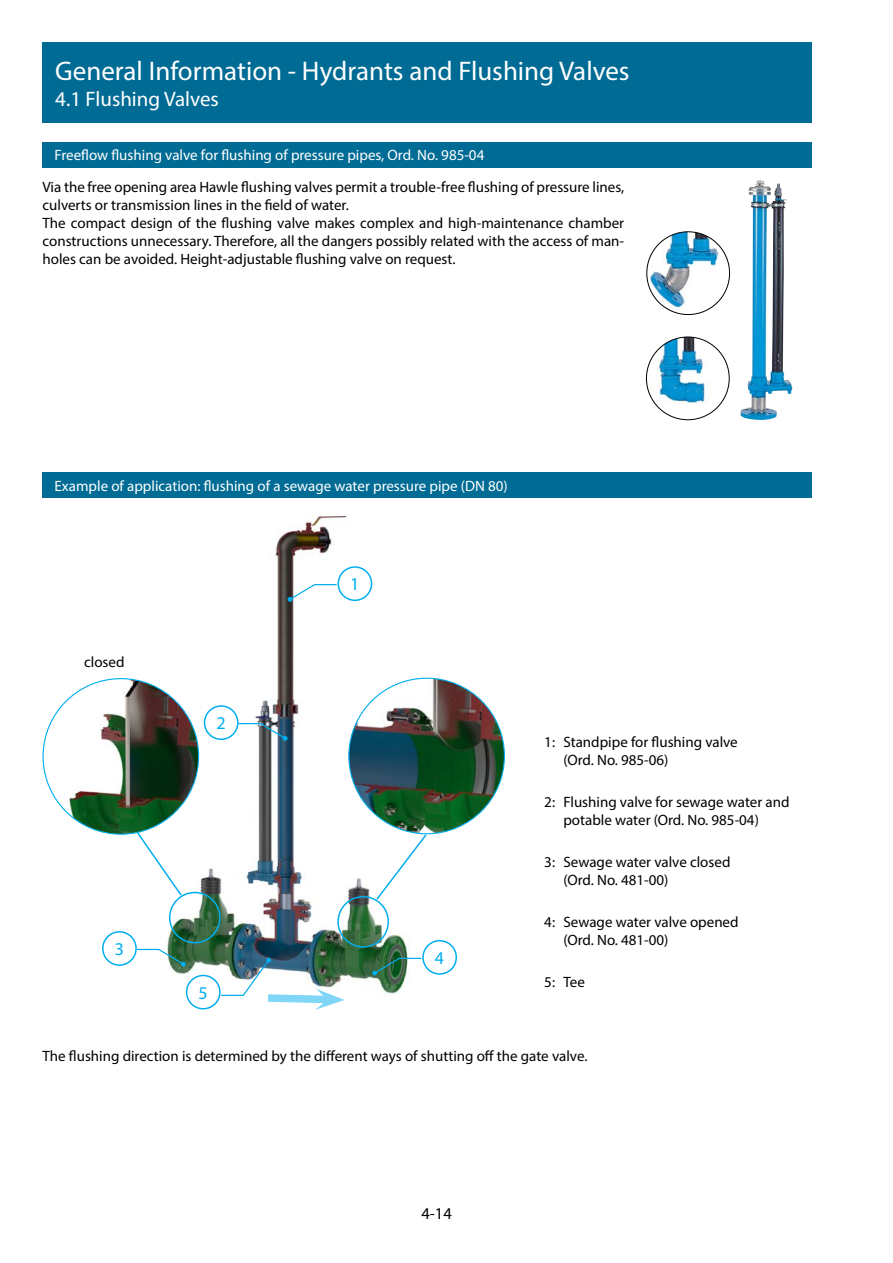
<style>
.page{position:relative;width:893px;height:1263px;background:#fff}
.page>*{position:absolute;margin:0;border:0;box-sizing:border-box;transform-origin:0 0}
.t1{font:27px "Myriad Pro";color:#fff}
.t2{font:21px "Myriad Pro";color:#fff}
.t3{font:18px "Myriad Pro";color:#00aeef}
.t4{font:16.5px "Myriad Pro";color:#000}
.t5{font:15px/18px "Myriad Pro";color:#000}
.t6{font:15px "Myriad Pro";color:#fff}
</style>
<div class="page">
<div style="left:43px;top:43px;width:769px;height:80px;background:#006b94"></div>
<img style="left:741px;top:180px;width:51px;height:240px">
<img style="left:647px;top:232px;width:82px;height:82px">
<div style="left:647px;top:232px;width:83px;height:83px;border:1px solid #000;border-radius:50%"></div>
<img style="left:646px;top:337px;width:83px;height:79px">
<div style="left:646px;top:337px;width:83px;height:83px;border:1px solid #000;border-radius:50%"></div>
<img style="left:43px;top:515px;width:462px;height:492px">
<img style="left:43px;top:679px;width:156px;height:155px;border-radius:78px">
<img style="left:349px;top:678px;width:155px;height:156px;border-radius:78px">
<div style="left:169px;top:892px;width:52px;height:51px;border:2px solid #00aeef;border-radius:50%"></div>
<div style="left:337px;top:896px;width:52px;height:51px;border:2px solid #00aeef;border-radius:50%"></div>
<svg style="left:135px;top:830px;width:48px;height:67px"></svg>
<svg style="left:375px;top:833px;width:53px;height:68px"></svg>
<svg style="left:288px;top:583px;width:50px;height:19px"></svg>
<svg style="left:372px;top:957px;width:51px;height:18px"></svg>
<svg style="left:136px;top:948px;width:50px;height:18px"></svg>
<svg style="left:237px;top:722px;width:51px;height:19px"></svg>
<img style="left:220px;top:958px;width:125px;height:52px">
<div style="left:338px;top:566px;width:34px;height:35px;border:2px solid #00aeef;border-radius:50%"></div>
<div style="left:422px;top:940px;width:35px;height:35px;border:2px solid #00aeef;border-radius:50%"></div>
<div style="left:102px;top:931px;width:35px;height:35px;border:2px solid #00aeef;border-radius:50%"></div>
<div style="left:204px;top:705px;width:35px;height:35px;border:2px solid #00aeef;border-radius:50%"></div>
<div style="left:186px;top:975px;width:35px;height:34px;border:2px solid #00aeef;border-radius:50%"></div>
<div style="left:42px;top:142px;width:769px;height:25px;background:#006b94"></div>
<div style="left:42px;top:472px;width:769px;height:26px;background:#006b94"></div>
<h1 class="t1" style="left:55px;top:55px;width:576px">General Information - Hydrants and Flushing Valves</h1>
<h2 class="t2" style="left:55px;top:86px;width:165px">4.1 Flushing Valves</h2>
<p class="t6" style="left:55px;top:146px;width:431px">Freeflow flushing valve for flushing of pressure pipes, Ord. No. 985-04</p>
<p class="t5" style="left:43px;top:177px;width:583px">Via the free opening area Hawle flushing valves permit a trouble-free flushing of pressure lines, culverts or transmission lines in the field of water.<br>The compact design of the flushing valve makes complex and high-maintenance chamber constructions unnecessary. Therefore, all the dangers possibly related with the access of man&shy;holes can be avoided. Height-adjustable flushing valve on request.</p>
<p class="t6" style="left:55px;top:476px;width:455px">Example of application: flushing of a sewage water pressure pipe (DN 80)</p>
<p class="t5" style="left:84px;top:652px;width:42px">closed</p>
<p class="t3" style="left:216px;top:712px;width:11px">2</p>
<p class="t3" style="left:115px;top:938px;width:11px">3</p>
<p class="t3" style="left:198px;top:982px;width:11px">5</p>
<p class="t3" style="left:350px;top:573px;width:11px">1</p>
<p class="t3" style="left:435px;top:947px;width:11px">4</p>
<p class="t5" style="left:563px;top:733px;width:176px;text-indent:-19px">1: Standpipe for flushing valve (Ord. No. 985-06)</p>
<p class="t5" style="left:563px;top:793px;width:228px;text-indent:-19px">2: Flushing valve for sewage water and potable water (Ord. No. 985-04)</p>
<p class="t5" style="left:563px;top:853px;width:169px;text-indent:-19px">3: Sewage water valve closed (Ord. No. 481-00)</p>
<p class="t5" style="left:563px;top:913px;width:177px;text-indent:-19px">4: Sewage water valve opened (Ord. No. 481-00)</p>
<p class="t5" style="left:544px;top:973px;width:42px">5: Tee</p>
<p class="t5" style="left:43px;top:1046px;width:546px">The flushing direction is determined by the different ways of shutting off the gate valve.</p>
<p class="t4" style="left:421px;top:1203px;width:32px">4-14</p>
</div>
